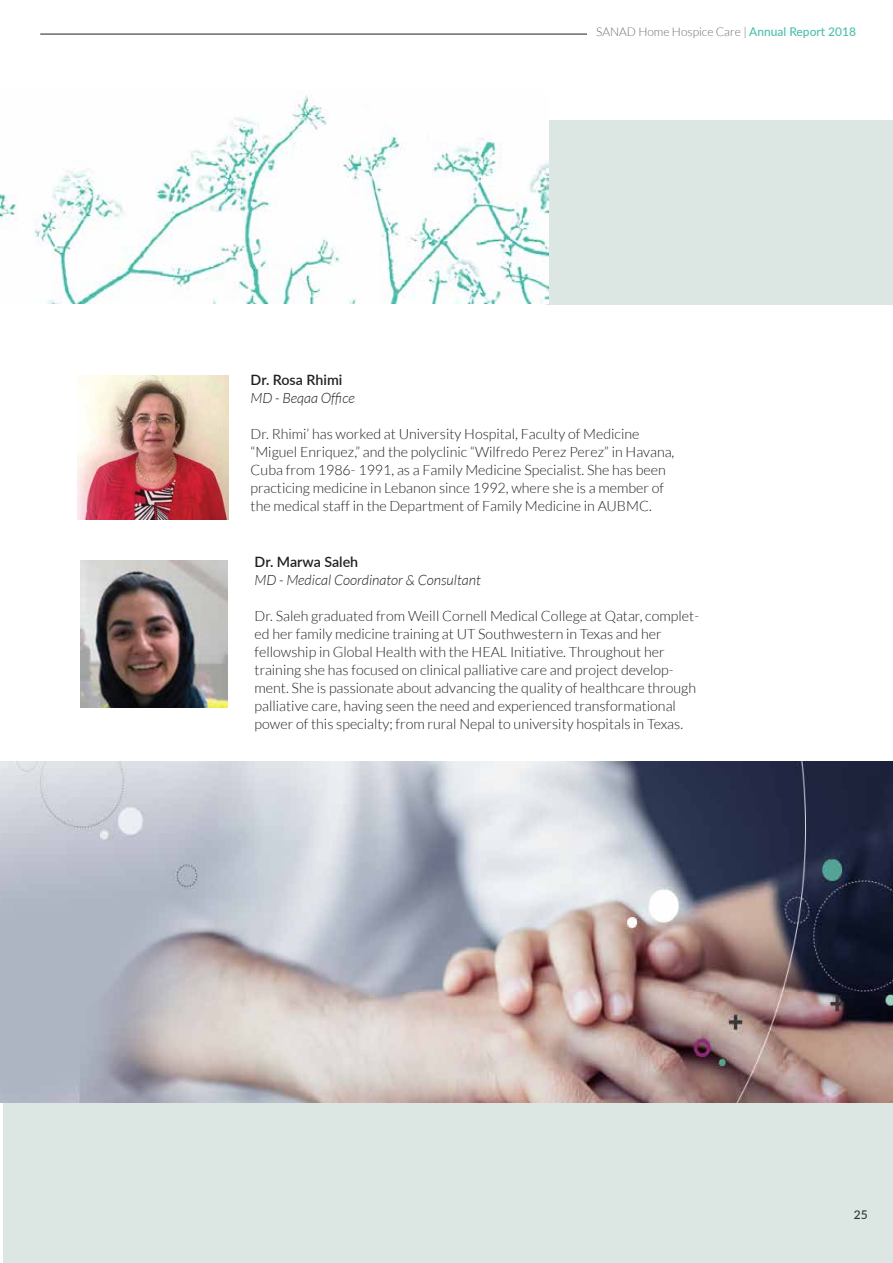
<style>
.page{position:relative;width:893px;height:1263px;background:#fff}
.page>*{position:absolute;margin:0;border:0;box-sizing:border-box;transform-origin:0 0}
.t1{font:300 14.25px/18px "Lato";color:#231f20}
.t2{font:italic 300 14.25px "Lato";color:#231f20}
.t3{font:600 14.25px "Lato";color:#231f20}
.t4{font:300 12px "Lato";color:#6d6e71}
.t5{font:500 12px "Lato";color:#231f20}
.s1{font-weight:500;color:#4cc0ad}
</style>
<div class="page">
<hr style="left:40px;top:34px;width:547px;height:1px;background:#231f20">
<div style="left:546px;top:120px;width:347px;height:185px;background:#dce7e3"></div>
<div style="left:3px;top:1080px;width:890px;height:183px;background:#dce7e3"></div>
<img style="left:78px;top:375px;width:151px;height:145px">
<img style="left:0;top:94px;width:548px;height:209px">
<img style="left:80px;top:560px;width:147px;height:147px">
<img style="left:0;top:761px;width:893px;height:341px">
<p class="t4" style="left:596px;top:25px;width:261px">SANAD Home Hospice Care | <span class="s1">Annual Report 2018</span></p>
<p class="t3" style="left:251px;top:370px;width:93px">Dr. Rosa Rhimi</p>
<p class="t2" style="left:251px;top:390px;width:106px">MD - Beqaa Office</p>
<p class="t1" style="left:251px;top:425px;width:425px">Dr. Rhimi’ has worked at University Hospital, Faculty of Medicine “Miguel Enriquez,” and the polyclinic “Wilfredo Perez Perez” in Havana, Cuba from 1986- 1991, as a Family Medicine Specialist. She has been practicing medicine in Lebanon since 1992, where she is a member of the medical staff in the Department of Family Medicine in AUBMC.</p>
<p class="t3" style="left:255px;top:552px;width:105px">Dr. Marwa Saleh</p>
<p class="t2" style="left:255px;top:572px;width:228px">MD - Medical Coordinator &amp; Consultant</p>
<p class="t1" style="left:255px;top:607px;width:446px">Dr. Saleh graduated from Weill Cornell Medical College at Qatar, complet&shy;ed her family medicine training at UT Southwestern in Texas and her fellowship in Global Health with the HEAL Initiative. Throughout her training she has focused on clinical palliative care and project develop&shy;ment. She is passionate about advancing the quality of healthcare through palliative care, having seen the need and experienced transformational power of this specialty; from rural Nepal to university hospitals in Texas.</p>
<p class="t5" style="left:854px;top:1205px;width:15px">25</p>
</div>
